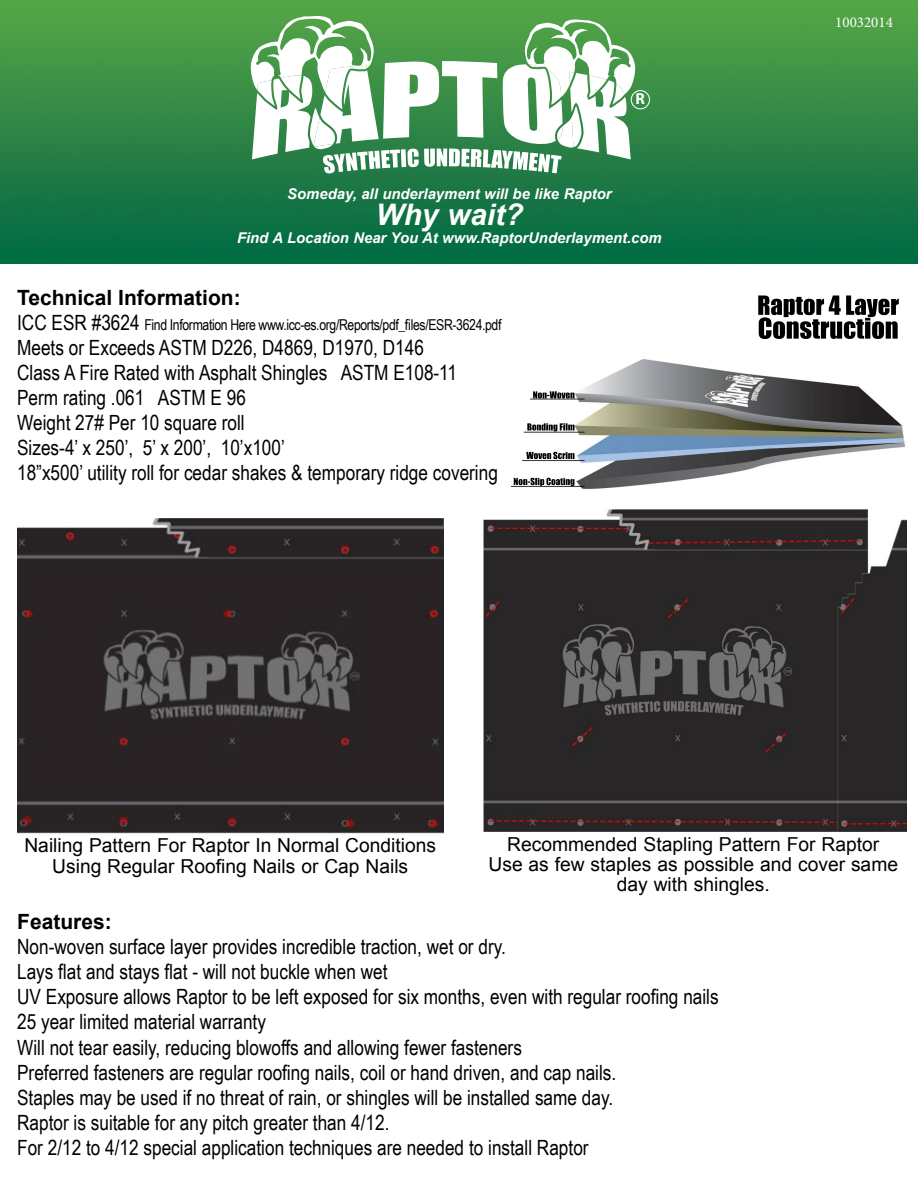
<style>
.page{position:relative;width:918px;height:1188px;background:#fff}
.page>*{position:absolute;margin:0;border:0;box-sizing:border-box;transform-origin:0 0}
.t1{font:italic 700 29.7px "Arial";color:#fff}
.t2{font:21px/25.2px "Arial Narrow";color:#000}
.t3{font:700 21px "Arial";color:#000}
.t4{font:19.2px/20.1px "Arial";color:#000;text-align:center}
.t5{font:700 15.9px "Myriad Pro";color:#fff}
.t6{font:15px "Arial Narrow";letter-spacing:-.025em;color:#000}
.t7{font:15px "Minion Pro";color:#fff}
.t8{font:italic 700 14.85px "Arial";color:#fff}
.s1{font-size:21px}
</style>
<div class="page">
<img style="left:17px;top:518px;width:426px;height:316px">
<img style="left:483px;top:509px;width:423px;height:323px">
<img style="left:0;top:0;width:918px;height:264px">
<svg style="left:250px;top:16px;width:386px;height:158px"></svg>
<div style="left:631px;top:90px;width:19px;height:19px;border:1px solid #fff;border-radius:50%"></div>
<img style="left:512px;top:359px;width:393px;height:130px">
<img style="left:753px;top:295px;width:146px;height:45px">
<p class="t5" style="left:636px;top:89px;width:11px">R</p>
<p class="t8" style="left:287px;top:184px;width:326px">Someday, all underlayment will be like Raptor</p>
<h1 class="t1" style="left:376px;top:195px;width:149px">Why wait?</h1>
<p class="t8" style="left:237px;top:228px;width:426px">Find A Location Near You At www.RaptorUnderlayment.com</p>
<p class="t3" style="left:17px;top:284px;width:225px">Technical Information:</p>
<p class="t6" style="left:17px;top:314px;width:486px"><span class="s1">ICC ESR #3624</span> Find Information Here www.icc-es.org/Reports/pdf_files/ESR-3624.pdf</p>
<p class="t2" style="left:17px;top:335px;width:482px">Meets or Exceeds ASTM D226, D4869, D1970, D146<br>Class A Fire Rated with Asphalt Shingles ASTM E108-11<br>Perm rating .061 ASTM E 96<br>Weight 27# Per 10 square roll<br>Sizes-4’ x 250’, 5’ x 200’, 10’x100’<br>18”x500’ utility roll for cedar shakes &amp; temporary ridge covering</p>
<p class="t7" style="left:835px;top:12px;width:59px">10032014</p>
<p class="t4" style="left:24px;top:836px;width:413px">Nailing Pattern For Raptor In Normal Conditions<br>Using Regular Roofing Nails or Cap Nails</p>
<p class="t4" style="left:489px;top:834px;width:411px">Recommended Stapling Pattern For Raptor<br>Use as few staples as possible and cover same day with shingles.</p>
<p class="t3" style="left:17px;top:907px;width:96px">Features:</p>
<p class="t2" style="left:17px;top:933px;width:703px">Non-woven surface layer provides incredible traction, wet or dry.<br>Lays flat and stays flat - will not buckle when wet<br>UV Exposure allows Raptor to be left exposed for six months, even with regular roofing nails 25 year limited material warranty<br>Will not tear easily, reducing blowoffs and allowing fewer fasteners<br>Preferred fasteners are regular roofing nails, coil or hand driven, and cap nails.<br>Staples may be used if no threat of rain, or shingles will be installed same day.<br>Raptor is suitable for any pitch greater than 4/12.<br>For 2/12 to 4/12 special application techniques are needed to install Raptor</p>
</div>
